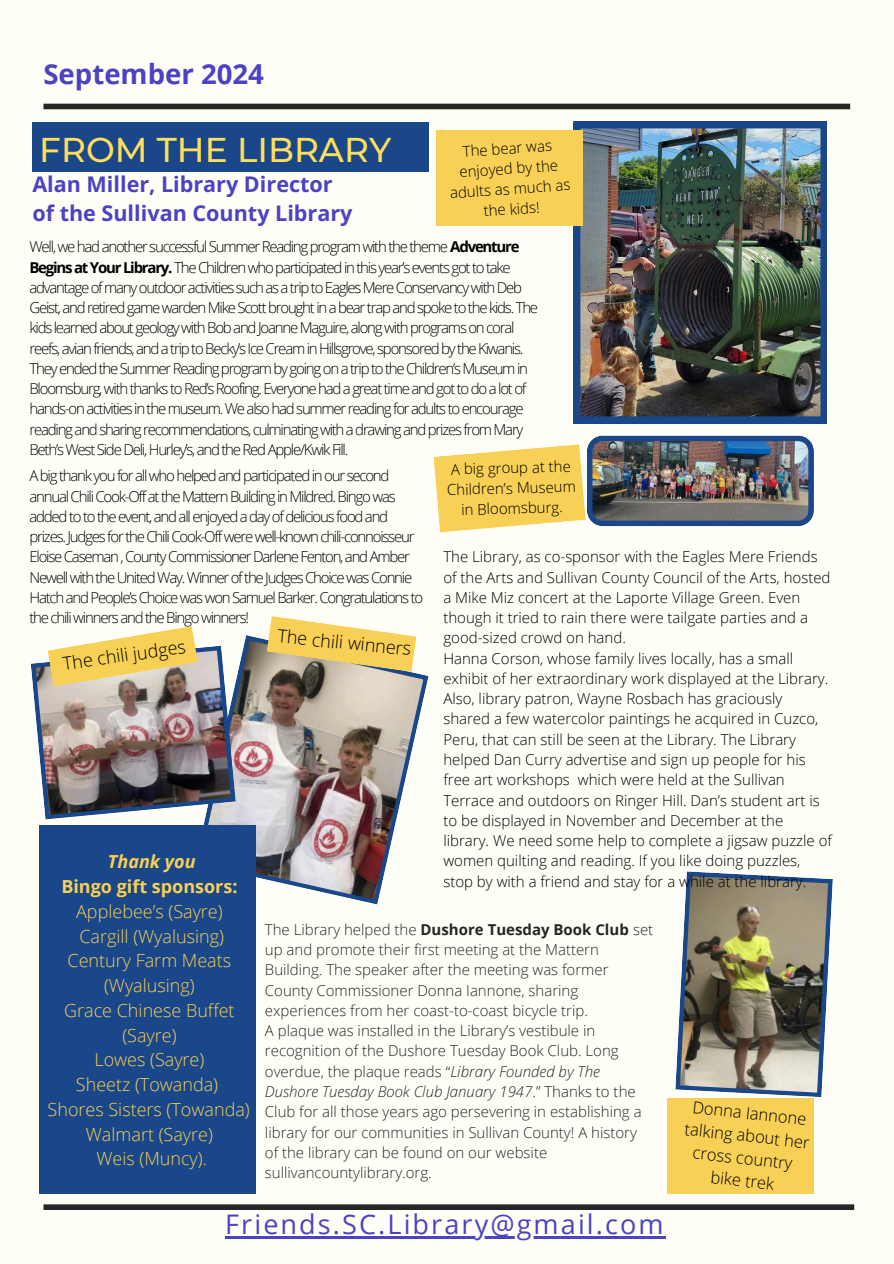
<style>
.page{position:relative;width:894px;height:1264px;background:#fff}
.page>*{position:absolute;margin:0;border:0;box-sizing:border-box;transform-origin:0 0}
.t1{font:500 34.35px "Montserrat";color:#ffde59}
.t2{font:700 27.6px "Open Sans";color:#4b42c4}
.t3{font:27px "Open Sans";letter-spacing:.08em;color:#4b42c4}
.t4{font:700 21.6px/29.2px "Open Sans";color:#4b42c4}
.t5{font:300 18px/24.8px "Open Sans";color:#f8d055;text-align:center}
.t6{font:300 18px "Open Sans";color:#000}
.t7{font:300 16.5px/22.5px "Open Sans";color:#000;text-align:center}
.t8{font:300 15px/20.2px "Open Sans";letter-spacing:-.08em;color:#000}
.t9{font:300 15px/20.2px "Open Sans";color:#000}
.t10{font:300 15px/20.2px "Open Sans";color:#272525}
.s1{font-weight:700}
.s2{font-weight:700;font-style:italic}
.s3{font-style:italic}
</style>
<div class="page">
<div style="left:0;top:0;width:893px;height:1263px;background:#fffef7"></div>
<div style="left:43px;top:104px;width:806px;height:5px;background:#272525"></div>
<div style="left:32px;top:122px;width:396px;height:49px;background:#1a4789"></div>
<div style="left:43px;top:1204px;width:810px;height:5px;background:#272525"></div>
<img style="left:573px;top:122px;width:253px;height:301px">
<hr style="left:225px;top:1236px;width:441px;height:2px;background:#4b42c4">
<img style="left:203px;top:635px;width:225px;height:269px">
<div style="left:39px;top:825px;width:217px;height:368px;background:#1a4789"></div>
<img style="left:675px;top:871px;width:157px;height:226px">
<div style="left:436px;top:131px;width:146px;height:95px;background:#f8d055"></div>
<img style="left:433px;top:435px;width:380px;height:97px">
<img style="left:31px;top:626px;width:205px;height:193px">
<svg style="left:266px;top:616px;width:150px;height:56px"></svg>
<div style="left:667px;top:1098px;width:146px;height:95px;background:#f8d055"></div>
<p class="t2" style="left:43px;top:54px;width:222px">September 2024</p>
<p class="t1" style="left:39px;top:129px;width:353px">FROM THE LIBRARY</p>
<h5 class="t4" style="left:32px;top:169px;width:321px">Alan Miller, Library Director of the Sullivan County Library</h5>
<p class="t8" style="left:446px;top:142px;width:122px;text-align:center;rotate:-4deg">The bear was enjoyed by the adults as much as the kids!</p>
<p class="t8" style="left:29px;top:236px;width:510px">Well, we had another successful Summer Reading program with the theme <span class="s1">Adventure Begins at Your Library.</span> The Children who participated in this year’s events got to take advantage of many outdoor activities such as a trip to Eagles Mere Conservancy with Deb Geist, and retired game warden Mike Scott brought in a bear trap and spoke to the kids. The kids learned about geology with Bob and Joanne Maguire, along with programs on coral reefs, avian friends, and a trip to Becky’s Ice Cream in Hillsgrove, sponsored by the Kiwanis.<br>They ended the Summer Reading program by going on a trip to the Children’s Museum in Bloomsburg, with thanks to Red’s Roofing. Everyone had a great time and got to do a lot of hands-on activities in the museum. We also had summer reading for adults to encourage reading and sharing recommendations, culminating with a drawing and prizes from Mary Beth’s West Side Deli, Hurley’s, and the Red Apple/Kwik Fill.</p>
<p class="t8" style="left:446px;top:459px;width:130px;text-align:center;rotate:-2deg">A big group at the<br>Children’s Museum in Bloomsburg.</p>
<p class="t8" style="left:29px;top:465px;width:395px">A big thank you for all who helped and participated in our second annual Chili Cook-Off at the Mattern Building in Mildred. Bingo was added to to the event, and all enjoyed a day of delicious food and prizes. Judges for the Chili Cook-Off were well-known chili-connoisseur Eloise Caseman , County Commissioner Darlene Fenton, and Amber Newell with the United Way. Winner of the Judges Choice was Connie Hatch and People’s Choice was won Samuel Barker. Congratulations to the chili winners and the Bingo winners!</p>
<p class="t9" style="left:443px;top:546px;width:388px">The Library, as co-sponsor with the Eagles Mere Friends of the Arts and Sullivan County Council of the Arts, hosted a Mike Miz concert at the Laporte Village Green. Even though it tried to rain there were tailgate parties and a good-sized crowd on hand.</p>
<p class="t9" style="left:443px;top:647px;width:390px">Hanna Corson, whose family lives locally, has a small exhibit of her extraordinary work displayed at the Library.<br>Also, library patron, Wayne Rosbach has graciously shared a few watercolor paintings he acquired in Cuzco, Peru, that can still be seen at the Library. The Library helped Dan Curry advertise and sign up people for his free art workshops which were held at the Sullivan Terrace and outdoors on Ringer Hill. Dan’s student art is to be displayed in November and December at the library. We need some help to complete a jigsaw puzzle of women quilting and reading. If you like doing puzzles, stop by with a friend and stay for a while at the library.</p>
<h5 class="t6" style="left:278px;top:623px;width:136px;rotate:5deg">The chili winners</h5>
<p class="t6" style="left:61px;top:651px;width:125px;rotate:-8deg">The chili judges</p>
<h5 class="t5" style="left:48px;top:848px;width:204px"><span class="s2">Thank you<br></span><span class="s1">Bingo gift sponsors:<br></span>Applebee’s (Sayre)<br>Cargill (Wyalusing)<br>Century Farm Meats (Wyalusing)<br>Grace Chinese Buffet (Sayre)<br>Lowes (Sayre)<br>Sheetz (Towanda)<br>Shores Sisters (Towanda)<br>Walmart (Sayre)<br>Weis (Muncy).</h5>
<p class="t10" style="left:265px;top:918px;width:389px">The Library helped the <span class="s1">Dushore Tuesday Book Club</span> set up and promote their first meeting at the Mattern Building. The speaker after the meeting was former County Commissioner Donna Iannone, sharing experiences from her coast-to-coast bicycle trip.</p>
<h5 class="t10" style="left:265px;top:1020px;width:378px">A plaque was installed in the Library’s vestibule in recognition of the Dushore Tuesday Book Club. Long overdue, the plaque reads “<span class="s3">Library Founded by The Dushore Tuesday Book Club January 1947</span>.” Thanks to the Club for all those years ago persevering in establishing a library for our communities in Sullivan County! A history of the library can be found on our website sullivancountylibrary.org.</h5>
<h3 class="t7" style="left:688px;top:1095px;width:127px;rotate:6deg">Donna Iannone talking about her cross country bike trek</h3>
<h1 class="t3" style="left:225px;top:1205px;width:440px">Friends.SC.Library@gmail.com</h1>
</div>
